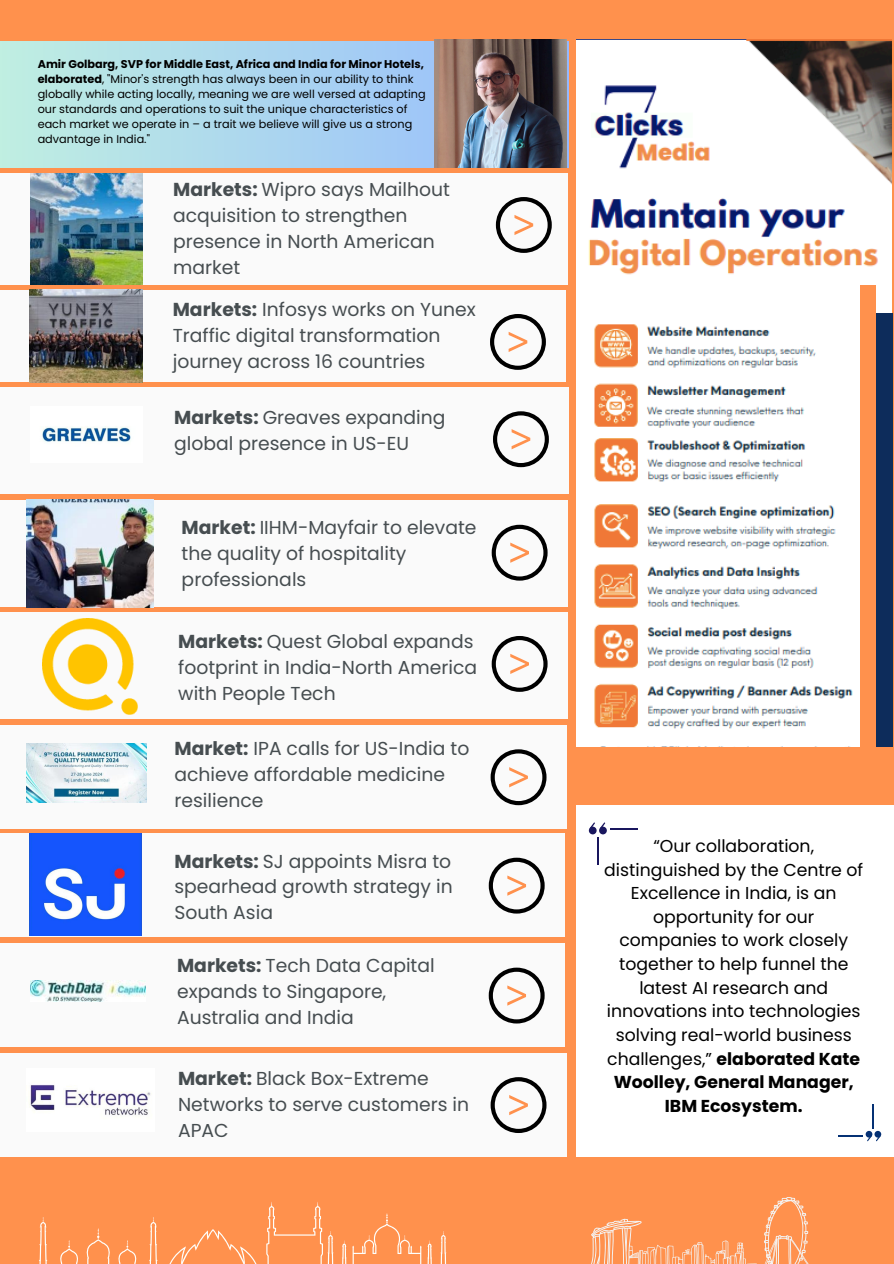
<style>
.page{position:relative;width:894px;height:1264px;background:#fff}
.page>*{position:absolute;margin:0;border:0;box-sizing:border-box;transform-origin:0 0}
.t1{font:18.75px/25.8px "Poppins";color:#464d50}
.t2{font:17.25px/23.7px "Poppins";color:#000;text-align:center}
.t3{font:11.25px/15px "Poppins";color:#000}
.s1{font-weight:700}
</style>
<div class="page">
<div style="left:0;top:0;width:893px;height:1263px;background:#ff914d"></div>
<img style="left:577px;top:746px;width:282px;height:1px">
<svg style="left:0;top:41px;width:568px;height:126px;background:#aed9eb"></svg>
<img style="left:576px;top:40px;width:315px;height:706px">
<div style="left:874px;top:313px;width:18px;height:434px;background:#0d2c5b"></div>
<div style="left:859px;top:285px;width:16px;height:462px;background:#ff914d"></div>
<svg style="left:591px;top:1197px;width:218px;height:66px"></svg>
<div style="left:576px;top:805px;width:317px;height:351px;background:#fff"></div>
<div style="left:599px;top:826px;width:7px;height:8px;background:#19165e;border-radius:50%"></div>
<div style="left:588px;top:826px;width:8px;height:8px;background:#19165e;border-radius:50%"></div>
<svg style="left:597px;top:837px;width:1px;height:28px"></svg>
<svg style="left:589px;top:822px;width:48px;height:7px"></svg>
<svg style="left:865px;top:1130px;width:7px;height:7px"></svg>
<svg style="left:874px;top:1130px;width:7px;height:7px"></svg>
<svg style="left:872px;top:1104px;width:1px;height:24px"></svg>
<svg style="left:838px;top:1134px;width:42px;height:7px"></svg>
<div style="left:0;top:173px;width:567px;height:111px;background:#fafafa"></div>
<div style="left:495px;top:197px;width:56px;height:56px;border:4px solid #000;border-radius:50%"></div>
<svg style="left:514px;top:215px;width:19px;height:20px"></svg>
<div style="left:0;top:290px;width:565px;height:91px;background:#fafafa"></div>
<div style="left:490px;top:314px;width:55px;height:56px;border:4px solid #000;border-radius:50%"></div>
<svg style="left:508px;top:332px;width:19px;height:20px"></svg>
<div style="left:0;top:387px;width:568px;height:106px;background:#fafafa"></div>
<div style="left:493px;top:411px;width:55px;height:56px;border:4px solid #000;border-radius:50%"></div>
<svg style="left:511px;top:429px;width:19px;height:20px"></svg>
<svg style="left:39px;top:1202px;width:408px;height:61px"></svg>
<div style="left:0;top:500px;width:567px;height:107px;background:#fafafa"></div>
<div style="left:491px;top:525px;width:56px;height:55px;border:4px solid #000;border-radius:50%"></div>
<svg style="left:510px;top:542px;width:19px;height:21px"></svg>
<div style="left:0;top:612px;width:567px;height:106px;background:#fafafa"></div>
<div style="left:491px;top:636px;width:56px;height:56px;border:4px solid #000;border-radius:50%"></div>
<svg style="left:510px;top:654px;width:19px;height:20px"></svg>
<img style="left:30px;top:290px;width:112px;height:92px">
<img style="left:435px;top:40px;width:131px;height:128px">
<div style="left:0;top:725px;width:567px;height:103px;background:#fafafa"></div>
<div style="left:490px;top:749px;width:56px;height:56px;border:4px solid #000;border-radius:50%"></div>
<svg style="left:509px;top:767px;width:18px;height:20px"></svg>
<div style="left:0;top:833px;width:565px;height:104px;background:#fafafa"></div>
<svg style="left:490px;top:859px;width:52px;height:52px"></svg>
<div style="left:488px;top:857px;width:56px;height:56px;border:4px solid #000;border-radius:50%"></div>
<svg style="left:507px;top:875px;width:19px;height:20px"></svg>
<div style="left:0;top:943px;width:565px;height:104px;background:#fafafa"></div>
<svg style="left:490px;top:969px;width:52px;height:52px"></svg>
<div style="left:488px;top:967px;width:56px;height:56px;border:4px solid #000;border-radius:50%"></div>
<svg style="left:507px;top:985px;width:19px;height:20px"></svg>
<div style="left:0;top:1052px;width:567px;height:104px;background:#fafafa"></div>
<div style="left:490px;top:1077px;width:56px;height:55px;border:4px solid #000;border-radius:50%"></div>
<svg style="left:509px;top:1095px;width:18px;height:20px"></svg>
<img style="left:31px;top:173px;width:111px;height:111px">
<img style="left:42px;top:427px;width:89px;height:15px">
<img style="left:26px;top:499px;width:127px;height:108px">
<img style="left:42px;top:618px;width:96px;height:96px">
<img style="left:27px;top:743px;width:119px;height:59px">
<img style="left:30px;top:833px;width:111px;height:102px">
<img style="left:31px;top:980px;width:114px;height:21px">
<img style="left:30px;top:1085px;width:120px;height:30px">
<h1 class="t3" style="left:38px;top:57px;width:389px"><span class="s1">Amir Golbarg, SVP for Middle East, Africa and India for Minor Hotels, elaborated</span>, "Minor's strength has always been in our ability to think globally while acting locally, meaning we are well versed at adapting our standards and operations to suit the unique characteristics of each market we operate in – a trait we believe will give us a strong advantage in India."</h1>
<p class="t1" style="left:173px;top:176px;width:278px"><span class="s1">Markets:</span> Wipro says Mailhout acquisition to strengthen presence in North American market</p>
<h1 class="t1" style="left:173px;top:296px;width:304px"><span class="s1">Markets:</span> Infosys works on Yunex<br>Traffic digital transformation journey across 16 countries</h1>
<p class="t1" style="left:174px;top:405px;width:273px"><span class="s1">Markets:</span> Greaves expanding global presence in US-EU</p>
<p class="t1" style="left:182px;top:514px;width:296px"><span class="s1">Market:</span> IIHM-Mayfair to elevate the quality of hospitality professionals</p>
<h1 class="t1" style="left:178px;top:628px;width:300px"><span class="s1">Markets:</span> Quest Global expands footprint in India-North America with People Tech</h1>
<p class="t1" style="left:174px;top:736px;width:296px"><span class="s1">Market:</span> IPA calls for US-India to achieve affordable medicine resilience</p>
<p class="t1" style="left:174px;top:848px;width:280px;text-align:justify"><span class="s1">Markets:</span> SJ appoints Misra to spearhead growth strategy in South Asia</p>
<h1 class="t1" style="left:177px;top:952px;width:259px"><span class="s1">Markets:</span> Tech Data Capital expands to Singapore,<br>Australia and India</h1>
<p class="t1" style="left:178px;top:1065px;width:292px"><span class="s1">Market:</span> Black Box-Extreme<br>Networks to serve customers in<br>APAC</p>
<p class="t2" style="left:604px;top:834px;width:260px">“Our collaboration, distinguished by the Centre of<br>Excellence in India, is an opportunity for our companies to work closely together to help funnel the latest AI research and innovations into technologies solving real-world business challenges,” <span class="s1">elaborated Kate<br>Woolley, General Manager,<br>IBM Ecosystem.</span></p>
</div>
